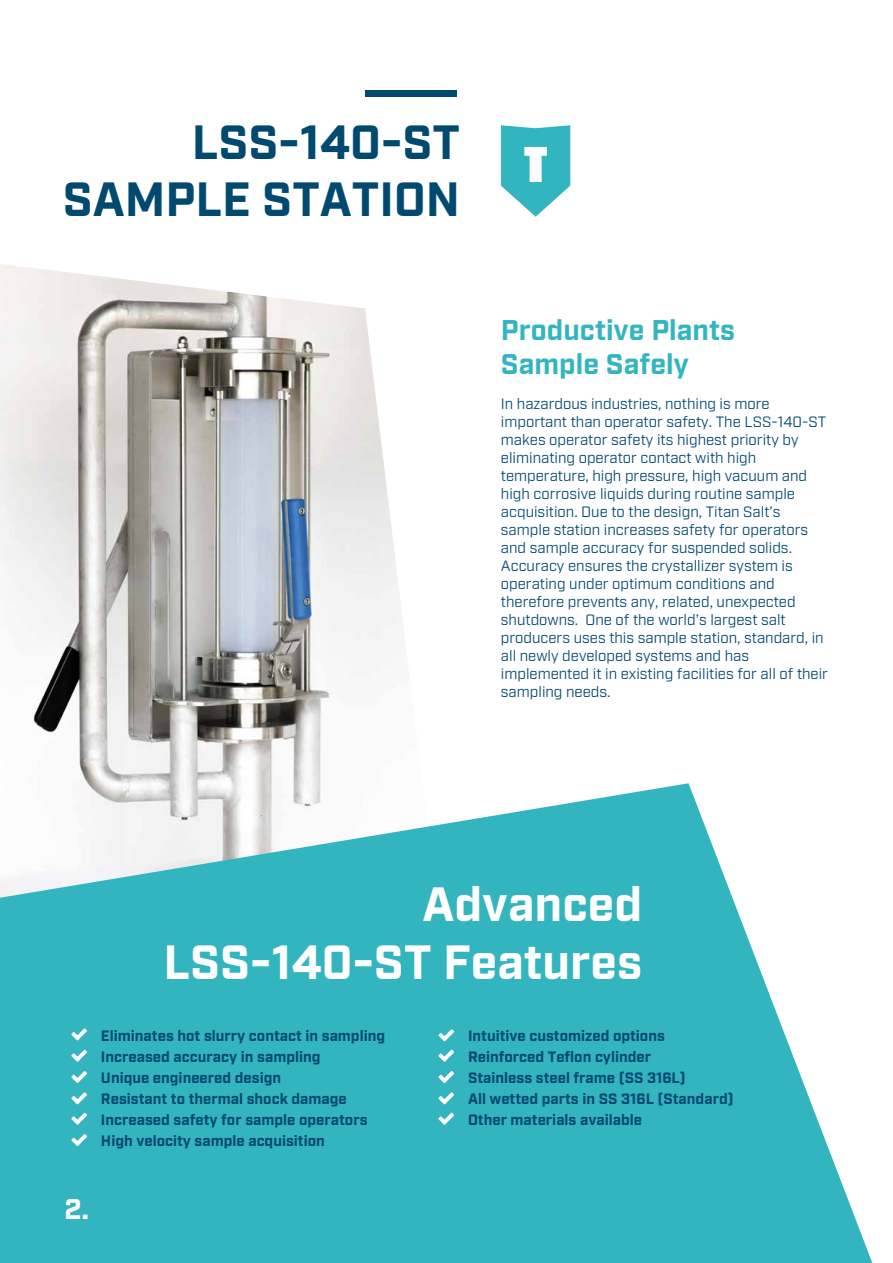
<style>
.page{position:relative;width:893px;height:1263px;background:#fff}
.page>*{position:absolute;margin:0;border:0;box-sizing:border-box;transform-origin:0 0}
.t1{font:700 48px/57.6px "Industry";color:#fff;text-align:right}
.t2{font:700 48px/57.6px "Industry";color:#024970;text-align:right}
.t3{font:700 28.5px/34.2px "Industry";color:#33b5bf}
.t4{font:700 28.5px "Industry";color:#fff}
.t5{font:15px/18px "Industry";color:#014970}
.t6{font:700 15px/21px "Industry";color:#00486f}
</style>
<div class="page">
<img style="left:0;top:264px;width:402px;height:519px">
<svg style="left:0;top:783px;width:872px;height:480px;fill:#33b5bf"></svg>
<div style="left:365px;top:90px;width:92px;height:7px;background:#00486f"></div>
<svg style="left:71px;top:1113px;width:16px;height:12px"></svg>
<svg style="left:71px;top:1071px;width:16px;height:12px"></svg>
<svg style="left:71px;top:1050px;width:16px;height:12px"></svg>
<svg style="left:71px;top:1028px;width:16px;height:12px"></svg>
<svg style="left:71px;top:1092px;width:16px;height:12px"></svg>
<svg style="left:71px;top:1134px;width:16px;height:12px"></svg>
<svg style="left:438px;top:1050px;width:16px;height:12px"></svg>
<svg style="left:438px;top:1029px;width:16px;height:12px"></svg>
<svg style="left:438px;top:1113px;width:16px;height:12px"></svg>
<svg style="left:438px;top:1071px;width:16px;height:12px"></svg>
<svg style="left:438px;top:1092px;width:16px;height:12px"></svg>
<svg style="left:501px;top:125px;width:69px;height:92px"></svg>
<h1 class="t2" style="left:63px;top:116px;width:399px">LSS-140-ST<br>SAMPLE STATION</h1>
<h2 class="t3" style="left:501px;top:314px;width:236px">Productive Plants<br>Sample Safely</h2>
<p class="t5" style="left:501px;top:395px;width:329px">In hazardous industries, nothing is more important than operator safety. The LSS-140-ST makes operator safety its highest priority by eliminating operator contact with high temperature, high pressure, high vacuum and high corrosive liquids during routine sample acquisition. Due to the design, Titan Salt’s sample station increases safety for operators and sample accuracy for suspended solids.<br>Accuracy ensures the crystallizer system is operating under optimum conditions and therefore prevents any, related, unexpected shutdowns. One of the world’s largest salt producers uses this sample station, standard, in all newly developed systems and has implemented it in existing facilities for all of their sampling needs.</p>
<h1 class="t1" style="left:163px;top:878px;width:480px">Advanced<br>LSS-140-ST Features</h1>
<p class="t6" style="left:101px;top:1026px;width:286px">Eliminates hot slurry contact in sampling Increased accuracy in sampling<br>Unique engineered design<br>Resistant to thermal shock damage Increased safety for sample operators High velocity sample acquisition</p>
<p class="t6" style="left:468px;top:1026px;width:267px">Intuitive customized options<br>Reinforced Teflon cylinder<br>Stainless steel frame (SS 316L)<br>All wetted parts in SS 316L (Standard)<br>Other materials available</p>
<h2 class="t4" style="left:65px;top:1191px;width:26px">2.</h2>
</div>
